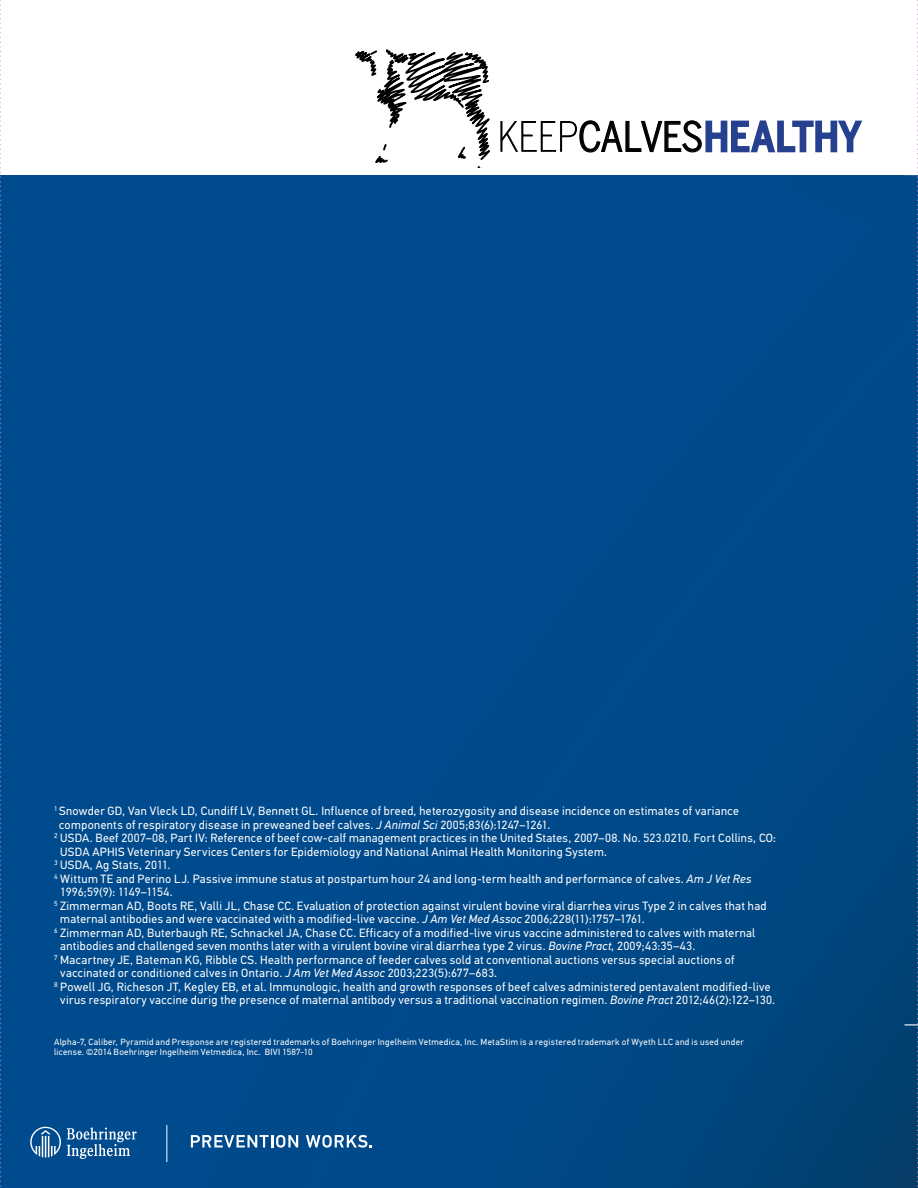
<style>
.page{position:relative;width:918px;height:1188px;background:#fff}
.page>*{position:absolute;margin:0;border:0;box-sizing:border-box;transform-origin:0 0}
.t1{font:500 40.2px "Benton Sans Cond";color:#25408f}
.t2{font:12px "PF Din Text Pro";letter-spacing:.03em;color:#fff}
.t3{font:12px "PF Din Text Pro";letter-spacing:-.025em;color:#fff}
.t4{font:9px/10.5px "PF Din Text Pro";letter-spacing:.04em;color:#fff}
.s1{font-weight:100;color:#000}
.s2{font-weight:400;color:#000}
.s3{font-style:italic}
</style>
<div class="page">
<img style="left:1px;top:175px;width:903px;height:1013px">
<svg style="left:355px;top:50px;width:135px;height:117px"></svg>
<svg style="left:500px;top:120px;width:363px;height:33px"></svg>
<svg style="left:30px;top:1127px;width:31px;height:31px"></svg>
<svg style="left:67px;top:1128px;width:70px;height:31px;background:#3e76a8"></svg>
<svg style="left:191px;top:1135px;width:107px;height:13px"></svg>
<svg style="left:306px;top:1135px;width:66px;height:13px"></svg>
<hr style="left:166px;top:1125px;width:1px;height:37px;background:#fff">
<svg style="left:0;top:0;width:1px;height:1188px"></svg>
<svg style="left:904px;top:0;width:14px;height:1188px;background:#266193"></svg>
<h1 class="t1" style="left:498px;top:113px;width:365px"><span class="s1">KEEP</span><span class="s2">CALVES</span>HEALTHY</h1>
<p class="t2" style="left:54px;top:804px;width:686px"><sup>1</sup> Snowder GD, Van Vleck LD, Cundiff LV, Bennett GL. Influence of breed, heterozygosity and disease incidence on estimates of variance</p>
<p class="t2" style="left:59px;top:817px;width:493px">components of respiratory disease in preweaned beef calves. <span class="s3">J Animal Sci</span> 2005;83(6):1247–1261.</p>
<p class="t2" style="left:54px;top:831px;width:724px"><sup>2</sup> USDA. Beef 2007–08, Part IV: Reference of beef cow-calf management practices in the United States, 2007–08. No. 523.0210. Fort Collins, CO:</p>
<p class="t2" style="left:60px;top:844px;width:548px">USDA APHIS Veterinary Services Centers for Epidemiology and National Animal Health Monitoring System.</p>
<p class="t2" style="left:54px;top:858px;width:118px"><sup>3</sup> USDA, Ag Stats, 2011.</p>
<p class="t2" style="left:54px;top:871px;width:699px"><sup>4</sup> Wittum TE and Perino LJ. Passive immune status at postpartum hour 24 and long-term health and performance of calves. <span class="s3">Am J Vet Res</span></p>
<p class="t3" style="left:60px;top:885px;width:114px">1996;59(9): 1149–1154.</p>
<p class="t2" style="left:54px;top:898px;width:714px"><sup>5</sup> Zimmerman AD, Boots RE, Valli JL, Chase CC. Evaluation of protection against virulent bovine viral diarrhea virus Type 2 in calves that had</p>
<p class="t2" style="left:60px;top:912px;width:586px">maternal antibodies and were vaccinated with a modified-live vaccine. <span class="s3">J Am Vet Med Assoc</span> 2006;228(11):1757–1761.</p>
<p class="t2" style="left:54px;top:925px;width:703px"><sup>6</sup> Zimmerman AD, Buterbaugh RE, Schnackel JA, Chase CC. Efficacy of a modified-live virus vaccine administered to calves with maternal</p>
<p class="t2" style="left:60px;top:939px;width:637px">antibodies and challenged seven months later with a virulent bovine viral diarrhea type 2 virus. <span class="s3">Bovine Pract</span>, 2009;43:35–43.</p>
<p class="t2" style="left:54px;top:952px;width:682px"><sup>7</sup> Macartney JE, Bateman KG, Ribble CS. Health performance of feeder calves sold at conventional auctions versus special auctions of</p>
<p class="t2" style="left:60px;top:966px;width:438px">vaccinated or conditioned calves in Ontario. <span class="s3">J Am Vet Med Assoc</span> 2003;223(5):677–683.</p>
<p class="t2" style="left:54px;top:979px;width:718px"><sup>8</sup> Powell JG, Richeson JT, Kegley EB, et al. Immunologic, health and growth responses of beef calves administered pentavalent modified-live</p>
<p class="t2" style="left:60px;top:993px;width:716px">virus respiratory vaccine durig the presence of maternal antibody versus a traditional vaccination regimen. <span class="s3">Bovine Pract</span> 2012;46(2):122–130.</p>
<p class="t4" style="left:54px;top:1036px;width:691px">Alpha-7, Caliber, Pyramid and Presponse are registered trademarks of Boehringer Ingelheim Vetmedica, Inc. MetaStim is a registered trademark of Wyeth LLC and is used under license. ©2014 Boehringer Ingelheim Vetmedica, Inc. BIVI 1587-10</p>
</div>
